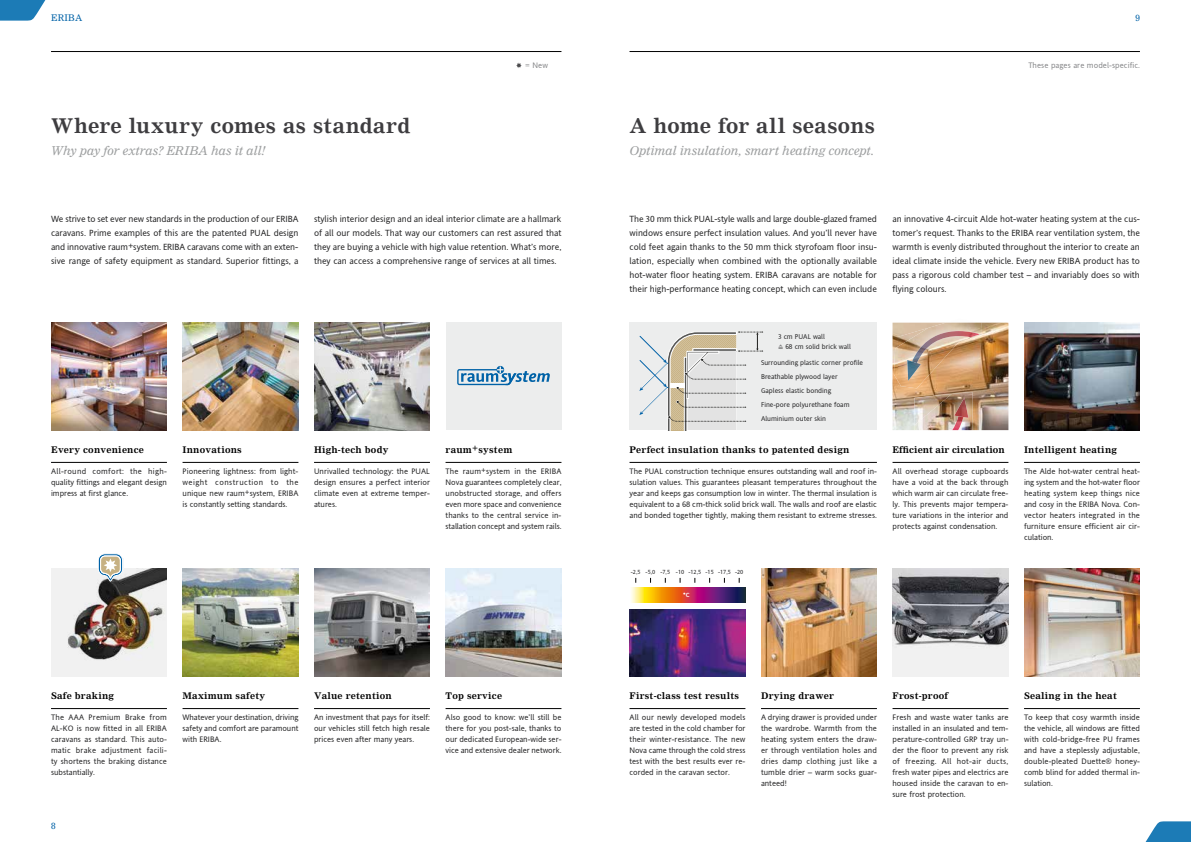
<style>
.page{position:relative;width:1191px;height:842px;background:#fff}
.page>*{position:absolute;margin:0;border:0;box-sizing:border-box;transform-origin:0 0}
.t1{font:700 20px "Invensys Nimrod";letter-spacing:.02em;color:#3e3d40}
.t2{font:italic 12px "Invensys Nimrod";letter-spacing:-.005em;color:#9c9e9f}
.t3{font:9px/14px "Invensys Andale";color:#282829;text-align:justify}
.t4{font:700 9px "Invensys Nimrod";letter-spacing:.025em;color:#000}
.t5{font:700 9px "Invensys Nimrod";color:#000}
.t6{font:9px "Invensys Nimrod";letter-spacing:.025em;color:#0062a7}
.t7{font:8px/11px "Invensys Andale";color:#282829;text-align:justify}
.t8{font:8px "Invensys Andale";letter-spacing:.01em;color:#87888a}
.t9{font:7px/10px "Invensys Andale";color:#282829}
.t10{font:6px "Invensys Andale";color:#282829}
.t11{font:700 6px "Invensys Andale";color:#fff}
.s1{font-family:"Cambria"}
</style>
<div class="page">
<hr style="left:51px;top:51px;width:510px;height:1px;background:#000">
<hr style="left:629px;top:51px;width:511px;height:1px;background:#000">
<div style="left:445px;top:323px;width:116px;height:107px;background:#eceded"></div>
<img style="left:182px;top:323px;width:116px;height:107px">
<img style="left:182px;top:569px;width:116px;height:107px">
<img style="left:314px;top:569px;width:116px;height:107px">
<img style="left:445px;top:569px;width:116px;height:107px">
<img style="left:314px;top:323px;width:116px;height:107px">
<img style="left:51px;top:323px;width:116px;height:107px">
<img style="left:761px;top:569px;width:116px;height:107px">
<img style="left:629px;top:610px;width:116px;height:66px">
<img style="left:1024px;top:569px;width:116px;height:107px">
<img style="left:892px;top:323px;width:116px;height:107px">
<img style="left:1024px;top:323px;width:116px;height:107px">
<div style="left:629px;top:323px;width:248px;height:107px;background:#eceded"></div>
<svg style="left:639px;top:331px;width:123px;height:100px"></svg>
<svg style="left:631px;top:587px;width:114px;height:15px;background:#b05e4b"></svg>
<img style="left:893px;top:346px;width:5px;height:35px">
<img style="left:898px;top:323px;width:83px;height:65px">
<img style="left:912px;top:331px;width:67px;height:32px">
<img style="left:907px;top:360px;width:13px;height:21px">
<img style="left:914px;top:392px;width:58px;height:38px">
<img style="left:952px;top:416px;width:11px;height:14px">
<img style="left:954px;top:397px;width:14px;height:21px">
<img style="left:892px;top:569px;width:116px;height:107px">
<img style="left:51px;top:569px;width:116px;height:107px">
<svg style="left:457px;top:366px;width:93px;height:19px"></svg>
<svg style="left:98px;top:553px;width:26px;height:29px"></svg>
<svg style="left:516px;top:63px;width:6px;height:5px"></svg>
<hr style="left:182px;top:462px;width:116px;height:1px;background:#000">
<hr style="left:182px;top:708px;width:116px;height:1px;background:#000">
<hr style="left:51px;top:708px;width:116px;height:1px;background:#000">
<hr style="left:314px;top:708px;width:116px;height:1px;background:#000">
<hr style="left:445px;top:708px;width:116px;height:1px;background:#000">
<hr style="left:314px;top:462px;width:116px;height:1px;background:#000">
<hr style="left:51px;top:462px;width:116px;height:1px;background:#000">
<hr style="left:629px;top:708px;width:116px;height:1px;background:#000">
<hr style="left:1024px;top:462px;width:116px;height:1px;background:#000">
<hr style="left:761px;top:708px;width:116px;height:1px;background:#000">
<hr style="left:892px;top:708px;width:116px;height:1px;background:#000">
<hr style="left:892px;top:462px;width:116px;height:1px;background:#000">
<hr style="left:1024px;top:708px;width:116px;height:1px;background:#000">
<hr style="left:629px;top:462px;width:248px;height:1px;background:#000">
<hr style="left:445px;top:462px;width:116px;height:1px;background:#000">
<svg style="left:0;top:0;width:46px;height:21px"></svg>
<svg style="left:1145px;top:821px;width:46px;height:21px"></svg>
<p class="t6" style="left:51px;top:12px;width:33px">ERIBA</p>
<p class="t6" style="left:1135px;top:12px;width:6px">9</p>
<h1 class="t1" style="left:51px;top:114px;width:361px">Where luxury comes as standard</h1>
<h2 class="t2" style="left:51px;top:143px;width:216px">Why pay for extras? ERIBA has it all!</h2>
<p class="t8" style="left:525px;top:61px;width:24px">= New</p>
<p class="t8" style="left:1028px;top:61px;width:113px">These pages are model-specific.</p>
<h1 class="t1" style="left:629px;top:114px;width:247px">A home for all seasons</h1>
<h2 class="t2" style="left:629px;top:143px;width:246px">Optimal insulation, smart heating concept.</h2>
<p class="t3" style="left:51px;top:212px;width:249px">We strive to set ever new standards in the production of our ERIBA caravans. Prime examples of this are the patented PUAL design and innovative raum+system. ERIBA caravans come with an exten&shy;sive range of safety equipment as standard. Superior fittings, a</p>
<p class="t3" style="left:314px;top:212px;width:249px">stylish interior design and an ideal interior climate are a hallmark of all our models. That way our customers can rest assured that they are buying a vehicle with high value retention. What’s more, they can access a comprehensive range of services at all times.</p>
<p class="t4" style="left:51px;top:444px;width:94px">Every convenience</p>
<p class="t7" style="left:51px;top:465px;width:117px">All-round comfort: the high&shy;quality fittings and elegant design impress at first glance.</p>
<p class="t4" style="left:182px;top:444px;width:61px">Innovations</p>
<p class="t7" style="left:182px;top:465px;width:117px">Pioneering lightness: from light&shy;weight construction to the unique new raum+system, ERIBA is constantly setting standards.</p>
<p class="t4" style="left:314px;top:444px;width:76px">High-tech body</p>
<p class="t7" style="left:314px;top:465px;width:117px">Unrivalled technology: the PUAL design ensures a perfect interior climate even at extreme temper&shy;atures.</p>
<p class="t4" style="left:445px;top:444px;width:68px">raum+system</p>
<p class="t7" style="left:445px;top:465px;width:117px">The raum+system in the ERIBA Nova guarantees completely clear, unobstructed storage, and offers even more space and convenience thanks to the central service in&shy;stallation concept and system rails.</p>
<p class="t4" style="left:51px;top:690px;width:64px">Safe braking</p>
<p class="t7" style="left:51px;top:711px;width:117px">The AAA Premium Brake from AL-KO is now fitted in all ERIBA caravans as standard. This auto&shy;matic brake adjustment facili&shy;ty shortens the braking distance substantially.</p>
<p class="t4" style="left:182px;top:690px;width:84px">Maximum safety</p>
<p class="t7" style="left:182px;top:711px;width:117px">Whatever your destination, driving safety and comfort are paramount with ERIBA.</p>
<p class="t4" style="left:314px;top:690px;width:79px">Value retention</p>
<p class="t7" style="left:314px;top:711px;width:117px">An investment that pays for itself: our vehicles still fetch high resale prices even after many years.</p>
<p class="t4" style="left:445px;top:690px;width:58px">Top service</p>
<p class="t7" style="left:445px;top:711px;width:117px">Also good to know: we’ll still be there for you post-sale, thanks to our dedicated European-wide ser&shy;vice and extensive dealer network.</p>
<p class="t6" style="left:51px;top:820px;width:6px">8</p>
<p class="t3" style="left:629px;top:212px;width:249px">The 30 mm thick PUAL-style walls and large double-glazed framed windows ensure perfect insulation values. And you’ll never have cold feet again thanks to the 50 mm thick styrofoam floor insu&shy;lation, especially when combined with the optionally available hot-water floor heating system. ERIBA caravans are notable for their high-performance heating concept, which can even include</p>
<p class="t3" style="left:892px;top:212px;width:249px">an innovative 4-circuit Alde hot-water heating system at the cus&shy;tomer’s request. Thanks to the ERIBA rear ventilation system, the warmth is evenly distributed throughout the interior to create an ideal climate inside the vehicle. Every new ERIBA product has to pass a rigorous cold chamber test – and invariably does so with flying colours.</p>
<p class="t9" style="left:778px;top:332px;width:74px">3 cm PUAL wall<br><span class="s1">≙</span> 68 cm solid brick wall</p>
<p class="t9" style="left:761px;top:356px;width:103px;line-height:13.9px">Surrounding plastic corner profile<br>Breathable plywood layer</p>
<p class="t9" style="left:761px;top:413px;width:67px">Aluminium outer skin</p>
<p class="t9" style="left:761px;top:385px;width:72px">Gapless elastic bonding</p>
<p class="t9" style="left:761px;top:399px;width:90px">Fine-pore polyurethane foam</p>
<p class="t4" style="left:629px;top:444px;width:221px">Perfect insulation thanks to patented design</p>
<p class="t7" style="left:629px;top:465px;width:249px">The PUAL construction technique ensures outstanding wall and roof in&shy;sulation values. This guarantees pleasant temperatures throughout the year and keeps gas consumption low in winter. The thermal insulation is equivalent to a 68 cm-thick solid brick wall. The walls and roof are elastic and bonded together tightly, making them resistant to extreme stresses.</p>
<p class="t10" style="left:631px;top:568px;width:114px">-2,5 -5,0 -7,5 -10 -12,5 -15 -17,5 -20</p>
<p class="t11" style="left:683px;top:591px;width:8px">°C</p>
<p class="t5" style="left:892px;top:444px;width:114px">Efficient air circulation</p>
<p class="t7" style="left:892px;top:465px;width:117px">All overhead storage cupboards have a void at the back through which warm air can circulate free&shy;ly. This prevents major tempera&shy;ture variations in the interior and protects against condensation.</p>
<p class="t4" style="left:1024px;top:444px;width:94px">Intelligent heating</p>
<p class="t7" style="left:1024px;top:465px;width:117px">The Alde hot-water central heat&shy;ing system and the hot-water floor heating system keep things nice and cosy in the ERIBA Nova. Con&shy;vector heaters integrated in the furniture ensure efficient air cir&shy;culation.</p>
<p class="t4" style="left:629px;top:690px;width:111px">First-class test results</p>
<p class="t7" style="left:629px;top:711px;width:117px">All our newly developed models are tested in the cold chamber for their winter-resistance. The new Nova came through the cold stress test with the best results ever re&shy;corded in the caravan sector.</p>
<p class="t4" style="left:761px;top:690px;width:74px">Drying drawer</p>
<p class="t7" style="left:761px;top:711px;width:117px">A drying drawer is provided under the wardrobe. Warmth from the heating system enters the draw&shy;er through ventilation holes and dries damp clothing just like a tumble drier – warm socks guar&shy;anteed!</p>
<p class="t4" style="left:892px;top:690px;width:57px">Frost-proof</p>
<p class="t7" style="left:892px;top:711px;width:117px">Fresh and waste water tanks are installed in an insulated and tem&shy;perature-controlled GRP tray un&shy;der the floor to prevent any risk of freezing. All hot-air ducts, fresh water pipes and electrics are housed inside the caravan to en&shy;sure frost protection.</p>
<p class="t4" style="left:1024px;top:690px;width:94px">Sealing in the heat</p>
<p class="t7" style="left:1024px;top:711px;width:117px">To keep that cosy warmth inside the vehicle, all windows are fitted with cold-bridge-free PU frames and have a steplessly adjustable, double-pleated Duette® honey&shy;comb blind for added thermal in&shy;sulation.</p>
</div>
